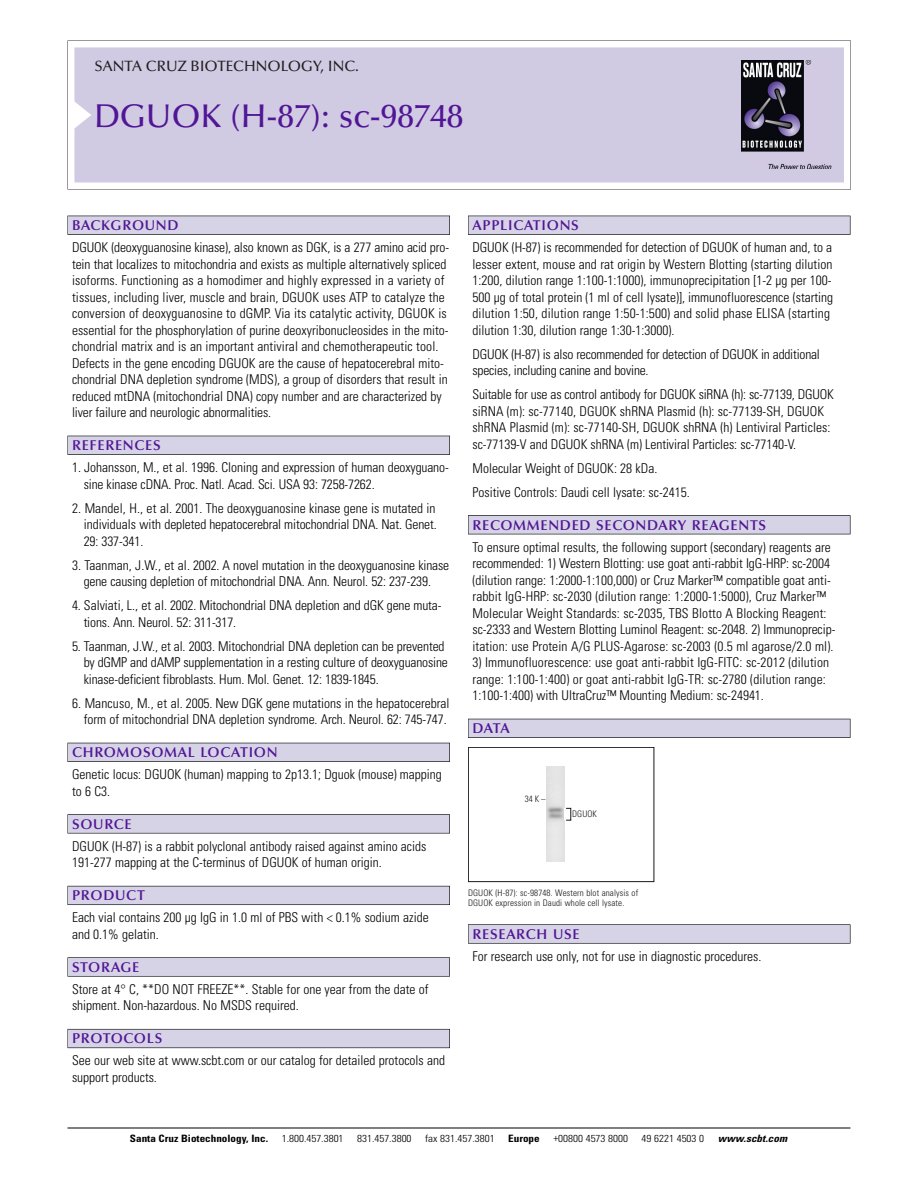
<style>
.page{position:relative;width:918px;height:1188px;background:#fff}
.page>*{position:absolute;margin:0;border:0;box-sizing:border-box;transform-origin:0 0}
.t1{font:500 33px "Optima";color:#511695}
.t2{font:500 15px "Optima";color:#231f20}
.t3{font:600 14.25px "Optima";letter-spacing:.05em;color:#511695}
.t4{font:300 condensed 13.5px/16.5px "Univers";color:#000}
.t5{font:300 condensed 10.2px "Univers";color:#000;scale:1.1 1}
.t6{font:700 condensed 10.2px "Univers";color:#000;scale:1.1 1}
.t7{font:italic 700 condensed 10.2px "Univers";letter-spacing:.005em;color:#000;scale:1.1 1}
.t8{font:9px/10.5px "Univers Condensed Light+REXYKH";letter-spacing:.015em;color:#191919}
</style>
<div class="page">
<svg style="left:68px;top:40px;width:783px;height:149px"></svg>
<div style="left:74px;top:47px;width:770px;height:135px;background:#d1cae3"></div>
<img style="left:741px;top:60px;width:90px;height:108px">
<div style="left:68px;top:216px;width:382px;height:19px;background:#525155"></div>
<div style="left:68px;top:216px;width:381px;height:18px;background:#d7d3e7"></div>
<div style="left:68px;top:436px;width:382px;height:19px;background:#515055"></div>
<div style="left:68px;top:436px;width:381px;height:18px;background:#d7d3e7"></div>
<div style="left:68px;top:743px;width:382px;height:19px;background:#525158"></div>
<div style="left:68px;top:743px;width:381px;height:18px;background:#d7d3e7"></div>
<div style="left:68px;top:814px;width:382px;height:19px;background:#575759"></div>
<div style="left:68px;top:815px;width:381px;height:18px;background:#d7d3e7"></div>
<div style="left:68px;top:886px;width:382px;height:19px;background:#5b5a62"></div>
<div style="left:68px;top:886px;width:381px;height:18px;background:#d7d3e7"></div>
<div style="left:68px;top:957px;width:382px;height:20px;background:#626263"></div>
<div style="left:68px;top:958px;width:381px;height:18px;background:#d7d3e7"></div>
<div style="left:68px;top:1029px;width:382px;height:19px;background:#66646d"></div>
<div style="left:68px;top:1030px;width:381px;height:18px;background:#d7d3e7"></div>
<div style="left:468px;top:216px;width:382px;height:19px;background:#525155"></div>
<div style="left:468px;top:216px;width:382px;height:18px;background:#d7d3e7"></div>
<div style="left:468px;top:515px;width:382px;height:19px;background:#525155"></div>
<div style="left:468px;top:516px;width:382px;height:18px;background:#d7d3e7"></div>
<div style="left:468px;top:719px;width:382px;height:19px;background:#525158"></div>
<div style="left:468px;top:719px;width:382px;height:18px;background:#d7d3e7"></div>
<div style="left:468px;top:924px;width:382px;height:20px;background:#666667"></div>
<div style="left:468px;top:925px;width:382px;height:18px;background:#d7d3e7"></div>
<hr style="left:68px;top:1128px;width:782px;height:1px;background:#000">
<div style="left:468px;top:747px;width:186px;height:135px;border:1px solid #191919"></div>
<img style="left:547px;top:767px;width:17px;height:95px">
<p class="t2" style="left:94px;top:61px;width:266px">SANTA CRUZ BIOTECHNOLOGY, INC.</p>
<h1 class="t1" style="left:94px;top:103px;width:370px">DGUOK (H-87): sc-98748</h1>
<p class="t3" style="left:72px;top:219px;width:108px">BACKGROUND</p>
<p class="t4" style="left:72px;top:240px;width:379px">DGUOK (deoxyguanosine kinase), also known as DGK, is a 277 amino acid pro&shy;tein that localizes to mitochondria and exists as multiple alternatively spliced isoforms. Functioning as a homodimer and highly expressed in a variety of tissues, including liver, muscle and brain, DGUOK uses ATP to catalyze the conversion of deoxyguanosine to dGMP. Via its catalytic activity, DGUOK is essential for the phosphorylation of purine deoxyribonucleosides in the mito&shy;chondrial matrix and is an important antiviral and chemotherapeutic tool.<br>Defects in the gene encoding DGUOK are the cause of hepatocerebral mito&shy;chondrial DNA depletion syndrome (MDS), a group of disorders that result in reduced mtDNA (mitochondrial DNA) copy number and are characterized by liver failure and neurologic abnormalities.</p>
<p class="t3" style="left:72px;top:440px;width:90px">REFERENCES</p>
<p class="t4" style="left:84px;top:460px;width:367px;text-indent:-12px">1. Johansson, M., et al. 1996. Cloning and expression of human deoxyguano&shy;sine kinase cDNA. Proc. Natl. Acad. Sci. USA 93: 7258-7262.</p>
<p class="t4" style="left:84px;top:501px;width:355px;text-align:justify;text-indent:-12px">2. Mandel, H., et al. 2001. The deoxyguanosine kinase gene is mutated in individuals with depleted hepatocerebral mitochondrial DNA. Nat. Genet.<br>29: 337-341.</p>
<p class="t4" style="left:72px;top:558px;width:379px;text-align:center">3. Taanman, J.W., et al. 2002. A novel mutation in the deoxyguanosine kinase gene causing depletion of mitochondrial DNA. Ann. Neurol. 52: 237-239.</p>
<p class="t4" style="left:84px;top:598px;width:359px;text-indent:-12px">4. Salviati, L., et al. 2002. Mitochondrial DNA depletion and dGK gene muta&shy;tions. Ann. Neurol. 52: 311-317.</p>
<p class="t4" style="left:84px;top:639px;width:366px;text-indent:-12px">5. Taanman, J.W., et al. 2003. Mitochondrial DNA depletion can be prevented by dGMP and dAMP supplementation in a resting culture of deoxyguanosine kinase-deficient fibroblasts. Hum. Mol. Genet. 12: 1839-1845.</p>
<p class="t4" style="left:72px;top:696px;width:379px;text-align:right">6. Mancuso, M., et al. 2005. New DGK gene mutations in the hepatocerebral form of mitochondrial DNA depletion syndrome. Arch. Neurol. 62: 745-747.</p>
<p class="t3" style="left:72px;top:747px;width:207px">CHROMOSOMAL LOCATION</p>
<p class="t4" style="left:72px;top:767px;width:371px">Genetic locus: DGUOK (human) mapping to 2p13.1; Dguok (mouse) mapping to 6 C3.</p>
<p class="t3" style="left:72px;top:818px;width:61px">SOURCE</p>
<p class="t4" style="left:72px;top:839px;width:356px">DGUOK (H-87) is a rabbit polyclonal antibody raised against amino acids<br>191-277 mapping at the C-terminus of DGUOK of human origin.</p>
<p class="t3" style="left:72px;top:890px;width:74px">PRODUCT</p>
<p class="t4" style="left:72px;top:910px;width:358px">Each vial contains 200 µg IgG in 1.0 ml of PBS with &lt; 0.1% sodium azide and 0.1% gelatin.</p>
<p class="t3" style="left:72px;top:961px;width:69px">STORAGE</p>
<p class="t4" style="left:72px;top:982px;width:358px">Store at 4° C, **DO NOT FREEZE**. Stable for one year from the date of shipment. Non-hazardous. No MSDS required.</p>
<p class="t3" style="left:72px;top:1033px;width:92px">PROTOCOLS</p>
<p class="t4" style="left:72px;top:1054px;width:375px">See our web site at www.scbt.com or our catalog for detailed protocols and support products.</p>
<p class="t3" style="left:473px;top:219px;width:108px">APPLICATIONS</p>
<p class="t4" style="left:473px;top:240px;width:362px">DGUOK (H-87) is recommended for detection of DGUOK of human and, to a lesser extent, mouse and rat origin by Western Blotting (starting dilution 1:200, dilution range 1:100-1:1000), immunoprecipitation [1-2 µg per 100- 500 µg of total protein (1 ml of cell lysate)], immunofluorescence (starting dilution 1:50, dilution range 1:50-1:500) and solid phase ELISA (starting dilution 1:30, dilution range 1:30-1:3000).</p>
<p class="t4" style="left:473px;top:347px;width:349px">DGUOK (H-87) is also recommended for detection of DGUOK in additional species, including canine and bovine.</p>
<p class="t4" style="left:473px;top:387px;width:363px">Suitable for use as control antibody for DGUOK siRNA (h): sc-77139, DGUOK siRNA (m): sc-77140, DGUOK shRNA Plasmid (h): sc-77139-SH, DGUOK shRNA Plasmid (m): sc-77140-SH, DGUOK shRNA (h) Lentiviral Particles: sc-77139-V and DGUOK shRNA (m) Lentiviral Particles: sc-77140-V.</p>
<p class="t4" style="left:473px;top:457px;width:219px;line-height:24px">Molecular Weight of DGUOK: 28 kDa.<br>Positive Controls: Daudi cell lysate: sc-2415.</p>
<p class="t3" style="left:473px;top:519px;width:295px">RECOMMENDED SECONDARY REAGENTS</p>
<p class="t4" style="left:473px;top:540px;width:364px">To ensure optimal results, the following support (secondary) reagents are recommended: 1) Western Blotting: use goat anti-rabbit IgG-HRP: sc-2004 (dilution range: 1:2000-1:100,000) or Cruz Marker™ compatible goat anti&shy;rabbit IgG-HRP: sc-2030 (dilution range: 1:2000-1:5000), Cruz Marker™ Molecular Weight Standards: sc-2035, TBS Blotto A Blocking Reagent: sc-2333 and Western Blotting Luminol Reagent: sc-2048. 2) Immunoprecip&shy;itation: use Protein A/G PLUS-Agarose: sc-2003 (0.5 ml agarose/2.0 ml).</p>
<p class="t4" style="left:473px;top:655px;width:358px">3) Immunofluorescence: use goat anti-rabbit IgG-FITC: sc-2012 (dilution range: 1:100-1:400) or goat anti-rabbit IgG-TR: sc-2780 (dilution range:<br>1:100-1:400) with UltraCruz™ Mounting Medium: sc-24941.</p>
<p class="t3" style="left:473px;top:723px;width:39px">DATA</p>
<p class="t8" style="left:525px;top:795px;width:22px">34K–</p>
<p class="t8" style="left:572px;top:809px;width:27px">DGUOK</p>
<p class="t8" style="left:468px;top:888px;width:172px">DGUOK (H-87): sc-98748. Western blot analysis of<br>DGUOK expression in Daudi whole cell lysate.</p>
<p class="t3" style="left:473px;top:928px;width:109px">RESEARCH USE</p>
<p class="t4" style="left:473px;top:949px;width:290px">For research use only, not for use in diagnostic procedures.</p>
<p class="t6" style="left:130px;top:1135px;width:127px">Santa Cruz Biotechnology, Inc.</p>
<p class="t5" style="left:282px;top:1135px;width:58px">1.800.457.3801</p>
<p class="t5" style="left:357px;top:1135px;width:51px">831.457.3800</p>
<p class="t5" style="left:425px;top:1135px;width:65px">fax 831.457.3801</p>
<p class="t6" style="left:508px;top:1135px;width:30px">Europe</p>
<p class="t5" style="left:553px;top:1135px;width:69px">+00800 4573 8000</p>
<p class="t5" style="left:642px;top:1135px;width:58px">49 6221 4503 0</p>
<p class="t7" style="left:718px;top:1135px;width:64px">www.scbt.com</p>
</div>
